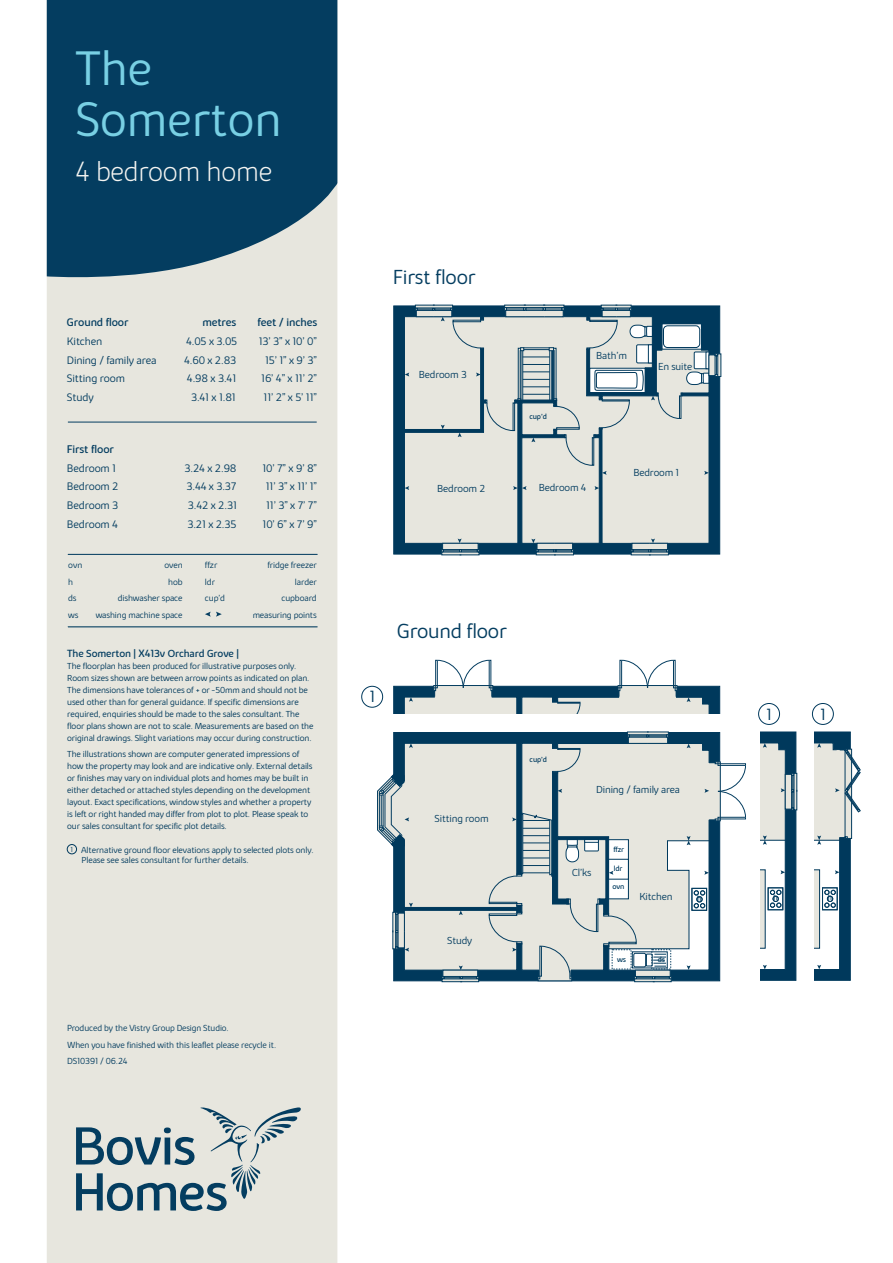
<style>
.page{position:relative;width:893px;height:1263px;background:#fff}
.page>*{position:absolute;margin:0;border:0;box-sizing:border-box;transform-origin:0 0}
.t1{font:300 49.5px/51px "Vistry Sans";color:#78d0e4}
.t2{font:200 28.5px "Vistry Sans";letter-spacing:-.01em;color:#f5f5f2}
.t3{font:300 21px "Bovis Sans";letter-spacing:-.01em;color:#043d60}
.t4{font:300 16.8px "Bovis Sans";color:#043d60}
.t5{font:300 11.25px "Bovis Sans";letter-spacing:-.01em;color:#043d60}
.t6{font:11.25px "Bovis Sans";letter-spacing:-.01em;color:#043d60}
.t7{font:300 10.5px "Bovis Sans";letter-spacing:-.01em;color:#043d60}
.t8{font:10.5px "Bovis Sans";letter-spacing:-.01em;color:#043d60}
.t9{font:300 9px/12px "Bovis Sans";letter-spacing:-.01em;color:#00395c}
.t10{font:300 9px/16.5px "Bovis Sans";letter-spacing:-.01em;color:#043d60}
.t11{font:300 9px/16.4px "Vistry Sans";letter-spacing:-.01em;color:#043d60}
.t12{font:7.5px "Bovis Sans";letter-spacing:-.01em;color:#043d60}
.t13{font:300 7.5px "Bovis Sans";color:#043d60}
</style>
<div class="page">
<div style="left:47px;top:282px;width:290px;height:981px;background:#e7e6de"></div>
<svg style="left:47px;top:0;width:290px;height:282px;background:#184c6b"></svg>
<svg style="left:76px;top:1106px;width:225px;height:105px;background:#b7c2c3"></svg>
<svg style="left:409px;top:697px;width:4px;height:5px"></svg>
<hr style="left:68px;top:554px;width:249px;height:1px;background:#043d60">
<hr style="left:68px;top:627px;width:249px;height:1px;background:#043d60">
<hr style="left:68px;top:422px;width:249px;height:1px;background:#043d60">
<div style="left:67px;top:844px;width:10px;height:10px;border:1px solid #00395c;border-radius:50%"></div>
<svg style="left:393px;top:732px;width:40px;height:249px;background:#bec7c7"></svg>
<svg style="left:393px;top:305px;width:327px;height:249px;background:#b1bdbf"></svg>
<svg style="left:405px;top:372px;width:4px;height:4px"></svg>
<svg style="left:441px;top:538px;width:38px;height:17px"></svg>
<svg style="left:405px;top:486px;width:4px;height:4px"></svg>
<svg style="left:595px;top:486px;width:4px;height:4px"></svg>
<svg style="left:531px;top:539px;width:43px;height:16px"></svg>
<svg style="left:513px;top:486px;width:14px;height:4px"></svg>
<svg style="left:631px;top:539px;width:38px;height:16px"></svg>
<svg style="left:415px;top:305px;width:306px;height:170px;background:#bbc5c6"></svg>
<svg style="left:205px;top:612px;width:17px;height:5px"></svg>
<svg style="left:377px;top:732px;width:36px;height:219px"></svg>
<svg style="left:433px;top:660px;width:428px;height:322px"></svg>
<div style="left:361px;top:686px;width:22px;height:21px;border:1px solid #00395c;border-radius:50%"></div>
<div style="left:758px;top:703px;width:22px;height:22px;border:1px solid #00395c;border-radius:50%"></div>
<div style="left:812px;top:703px;width:22px;height:22px;border:1px solid #00395c;border-radius:50%"></div>
<h1 class="t1" style="left:75px;top:42px;width:208px">The<br>Somerton</h1>
<h2 class="t2" style="left:75px;top:155px;width:198px">4 bedroom home</h2>
<p class="t6" style="left:67px;top:316px;width:63px">Ground floor</p>
<p class="t6" style="left:202px;top:316px;width:35px">metres</p>
<p class="t6" style="left:257px;top:316px;width:61px">feet / inches</p>
<p class="t5" style="left:67px;top:335px;width:37px">Kitchen</p>
<p class="t5" style="left:186px;top:335px;width:53px">4.05 x 3.05</p>
<p class="t5" style="left:259px;top:335px;width:60px">13’ 3” x 10’ 0”</p>
<p class="t5" style="left:67px;top:353px;width:91px">Dining / family area</p>
<p class="t5" style="left:184px;top:353px;width:54px">4.60 x 2.83</p>
<p class="t5" style="left:265px;top:353px;width:54px">15’ 1” x 9’ 3”</p>
<p class="t5" style="left:67px;top:372px;width:59px">Sitting room</p>
<p class="t5" style="left:187px;top:372px;width:51px">4.98 x 3.41</p>
<p class="t5" style="left:261px;top:372px;width:57px">16’ 4” x 11’ 2”</p>
<p class="t5" style="left:67px;top:391px;width:28px">Study</p>
<p class="t5" style="left:191px;top:391px;width:46px">3.41 x 1.81</p>
<p class="t5" style="left:264px;top:391px;width:55px">11’ 2” x 5’ 11”</p>
<p class="t6" style="left:67px;top:442px;width:48px">First floor</p>
<p class="t5" style="left:67px;top:461px;width:51px">Bedroom 1</p>
<p class="t5" style="left:185px;top:461px;width:53px">3.24 x 2.98</p>
<p class="t5" style="left:262px;top:461px;width:56px">10’ 7” x 9’ 8”</p>
<p class="t5" style="left:67px;top:480px;width:53px">Bedroom 2</p>
<p class="t5" style="left:186px;top:480px;width:52px">3.44 x 3.37</p>
<p class="t5" style="left:266px;top:480px;width:53px">11’ 3” x 11’ 1”</p>
<p class="t5" style="left:67px;top:499px;width:53px">Bedroom 3</p>
<p class="t5" style="left:188px;top:499px;width:50px">3.42 x 2.31</p>
<p class="t5" style="left:266px;top:499px;width:52px">11’ 3” x 7’ 7”</p>
<p class="t5" style="left:67px;top:518px;width:53px">Bedroom 4</p>
<p class="t5" style="left:187px;top:518px;width:51px">3.21 x 2.35</p>
<p class="t5" style="left:263px;top:518px;width:56px">10’ 6” x 7’ 9”</p>
<p class="t10" style="left:68px;top:557px;width:16px">ovn h ds ws</p>
<p class="t10" style="left:253px;top:557px;width:66px;text-align:right">fridge freezer larder<br>cupboard measuring points</p>
<p class="t10" style="left:205px;top:557px;width:22px">ffzr ldr cup’d</p>
<p class="t10" style="left:96px;top:557px;width:88px;text-align:right">oven<br>hob<br>dishwasher space washing machine space</p>
<p class="t8" style="left:67px;top:647px;width:173px">The Somerton | X413v Orchard Grove |</p>
<p class="t9" style="left:67px;top:660px;width:248px">The floorplan has been produced for illustrative purposes only.<br>Room sizes shown are between arrow points as indicated on plan.<br>The dimensions have tolerances of + or -50mm and should not be used other than for general guidance. If specific dimensions are required, enquiries should be made to the sales consultant. The floor plans shown are not to scale. Measurements are based on the original drawings. Slight variations may occur during construction.</p>
<p class="t9" style="left:67px;top:748px;width:247px">The illustrations shown are computer generated impressions of how the property may look and are indicative only. External details or finishes may vary on individual plots and homes may be built in either detached or attached styles depending on the development layout. Exact specifications, window styles and whether a property is left or right handed may differ from plot to plot. Please speak to our sales consultant for specific plot details.</p>
<p class="t10" style="left:81px;top:844px;width:234px;line-height:10.5px">Alternative ground floor elevations apply to selected plots only.<br>Please see sales consultant for further details.</p>
<p class="t13" style="left:71px;top:845px;width:4px">1</p>
<p class="t11" style="left:67px;top:1020px;width:210px">Produced by the Vistry Group Design Studio.<br>When you have finished with this leaflet please recycle it.<br>DS10391 / 06.24</p>
<h3 class="t3" style="left:393px;top:265px;width:84px">First floor</h3>
<p class="t7" style="left:419px;top:368px;width:49px">Bedroom 3</p>
<p class="t12" style="left:529px;top:412px;width:19px">cup’d</p>
<p class="t7" style="left:596px;top:349px;width:32px">Bath’m</p>
<p class="t7" style="left:658px;top:360px;width:36px">En suite</p>
<p class="t7" style="left:437px;top:483px;width:50px">Bedroom 2</p>
<p class="t7" style="left:539px;top:481px;width:49px">Bedroom 4</p>
<p class="t7" style="left:633px;top:466px;width:47px">Bedroom 1</p>
<h3 class="t4" style="left:369px;top:687px;width:7px">1</h3>
<h3 class="t3" style="left:397px;top:618px;width:111px">Ground floor</h3>
<p class="t7" style="left:435px;top:812px;width:56px">Sitting room</p>
<p class="t12" style="left:530px;top:755px;width:19px">cup’d</p>
<p class="t7" style="left:447px;top:934px;width:26px">Study</p>
<p class="t7" style="left:596px;top:783px;width:85px">Dining / family area</p>
<p class="t7" style="left:572px;top:866px;width:21px">Cl’ks</p>
<p class="t12" style="left:613px;top:845px;width:12px">ffzr</p>
<p class="t12" style="left:614px;top:864px;width:10px">ldr</p>
<p class="t12" style="left:612px;top:882px;width:14px">ovn</p>
<p class="t7" style="left:639px;top:890px;width:35px">Kitchen</p>
<p class="t12" style="left:697px;top:894px;width:6px">h</p>
<p class="t12" style="left:617px;top:954px;width:10px">ws</p>
<p class="t12" style="left:658px;top:954px;width:9px">ds</p>
<h3 class="t4" style="left:766px;top:704px;width:7px">1</h3>
<h3 class="t4" style="left:820px;top:704px;width:7px">1</h3>
<p class="t12" style="left:773px;top:893px;width:6px">h</p>
<p class="t12" style="left:828px;top:893px;width:6px">h</p>
</div>
